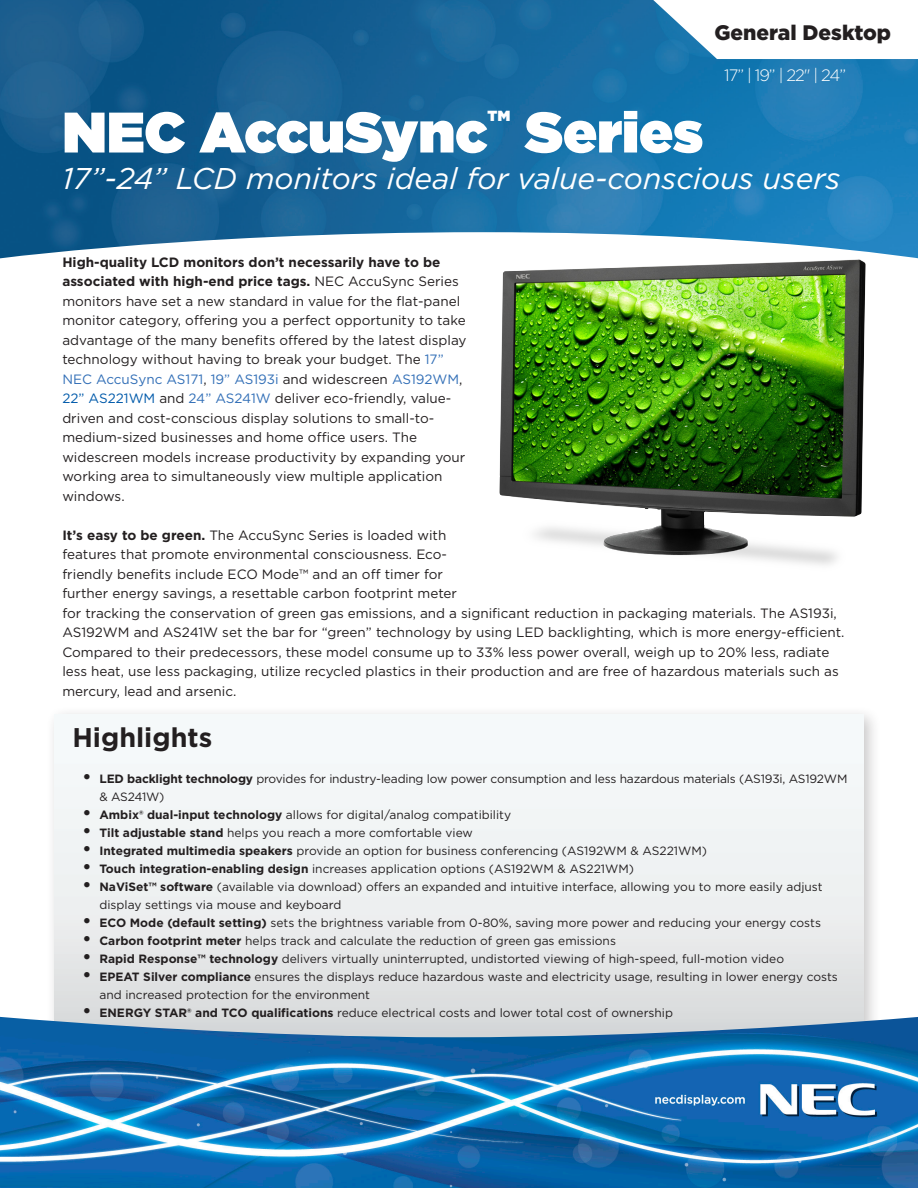
<style>
.page{position:relative;width:918px;height:1188px;background:#fff}
.page>*{position:absolute;margin:0;border:0;box-sizing:border-box;transform-origin:0 0}
.t1{font:900 57px "Gotham";color:#fff}
.t2{font:italic 30px "Gotham";color:#fff}
.t3{font:700 27px "Gotham";color:#231f20}
.t4{font:900 21px "Gotham";color:#231f20}
.t5{font:300 16.5px "Gotham";letter-spacing:-.06em;color:#fff}
.t6{font:13.5px/19.5px "Gotham";color:#231f20}
.t7{font:12px/18px "Gotham";color:#231f20}
.s1{font-weight:700}
.s2{color:#326fb7}
.s3{color:#015aaa}
.s4{font-weight:700;font-size:18px}
</style>
<div class="page">
<img style="left:0;top:0;width:918px;height:232px">
<div style="left:45px;top:706px;width:836px;height:422px;background:#231f20;opacity:.25"></div>
<svg style="left:54px;top:714px;width:810px;height:303px"></svg>
<svg style="left:653px;top:0;width:265px;height:59px"></svg>
<svg style="left:0;top:232px;width:918px;height:27px"></svg>
<img style="left:484px;top:253px;width:411px;height:312px">
<img style="left:0;top:1017px;width:918px;height:171px">
<p class="t4" style="left:714px;top:18px;width:178px">General Desktop</p>
<p class="t5" style="left:724px;top:64px;width:124px">17” | 19” | 22" | 24”</p>
<p class="t1" style="left:62px;top:91px;width:642px">NEC AccuSync<sup>™</sup> Series</p>
<p class="t2" style="left:62px;top:159px;width:780px">17”-24” LCD monitors ideal for value-conscious users</p>
<p class="t6" style="left:62px;top:252px;width:406px"><span class="s1">High-quality LCD monitors don’t necessarily have to be associated with high-end price tags.</span> NEC AccuSync Series monitors have set a new standard in value for the flat-panel monitor category, offering you a perfect opportunity to take advantage of the many benefits offered by the latest display technology without having to break your budget. The <span class="s2">17” NEC AccuSync AS171</span>, <span class="s2">19” AS193i</span> and widescreen <span class="s2">AS192WM</span>, <span class="s3">22” AS221WM</span> and <span class="s2">24” AS241W</span> deliver eco-friendly, value&shy;driven and cost-conscious display solutions to small-to&shy;medium-sized businesses and home office users. The widescreen models increase productivity by expanding your working area to simultaneously view multiple application windows.</p>
<p class="t6" style="left:62px;top:525px;width:784px"><span class="s1">It’s easy to be green.</span> The AccuSync Series is loaded with<br>features that promote environmental consciousness. Eco-<br>friendly benefits include ECO Mode™ and an off timer for<br>further energy savings, a resettable carbon footprint meter<br>for tracking the conservation of green gas emissions, and a significant reduction in packaging materials. The AS193i, AS192WM and AS241W set the bar for “green” technology by using LED backlighting, which is more energy-efficient.<br>Compared to their predecessors, these model consume up to 33% less power overall, weigh up to 20% less, radiate less heat, use less packaging, utilize recycled plastics in their production and are free of hazardous materials such as mercury, lead and arsenic.</p>
<p class="t3" style="left:72px;top:719px;width:141px">Highlights</p>
<p class="t7" style="left:99px;top:769px;width:750px;text-indent:-17px"><span class="s4">•</span> <span class="s1">LED backlight technology</span> provides for industry-leading low power consumption and less hazardous materials (AS193i, AS192WM &amp; AS241W)</p>
<p class="t7" style="left:82px;top:805px;width:430px"><span class="s4">•</span> <span class="s1">Ambix® dual-input technology</span> allows for digital/analog compatibility</p>
<p class="t7" style="left:82px;top:823px;width:392px"><span class="s4">•</span> <span class="s1">Tilt adjustable stand</span> helps you reach a more comfortable view</p>
<p class="t7" style="left:82px;top:841px;width:626px"><span class="s4">•</span> <span class="s1">Integrated multimedia speakers</span> provide an option for business conferencing (AS192WM &amp; AS221WM)</p>
<p class="t7" style="left:82px;top:859px;width:553px"><span class="s4">•</span> <span class="s1">Touch integration-enabling design</span> increases application options (AS192WM &amp; AS221WM)</p>
<p class="t7" style="left:99px;top:877px;width:725px;text-indent:-17px"><span class="s4">•</span> <span class="s1">NaViSet™ software</span> (available via download) offers an expanded and intuitive interface, allowing you to more easily adjust display settings via mouse and keyboard</p>
<p class="t7" style="left:82px;top:913px;width:740px"><span class="s4">•</span> <span class="s1">ECO Mode (default setting)</span> sets the brightness variable from 0-80%, saving more power and reducing your energy costs</p>
<p class="t7" style="left:82px;top:931px;width:535px"><span class="s4">•</span> <span class="s1">Carbon footprint meter</span> helps track and calculate the reduction of green gas emissions</p>
<p class="t7" style="left:82px;top:949px;width:703px"><span class="s4">•</span> <span class="s1">Rapid Response™ technology</span> delivers virtually uninterrupted, undistorted viewing of high-speed, full-motion video</p>
<p class="t7" style="left:99px;top:967px;width:740px;text-indent:-17px"><span class="s4">•</span> <span class="s1">EPEAT Silver compliance</span> ensures the displays reduce hazardous waste and electricity usage, resulting in lower energy costs and increased protection for the environment</p>
<p class="t7" style="left:82px;top:1003px;width:592px"><span class="s4">•</span> <span class="s1">ENERGY STAR® and TCO qualifications</span> reduce electrical costs and lower total cost of ownership</p>
</div>
